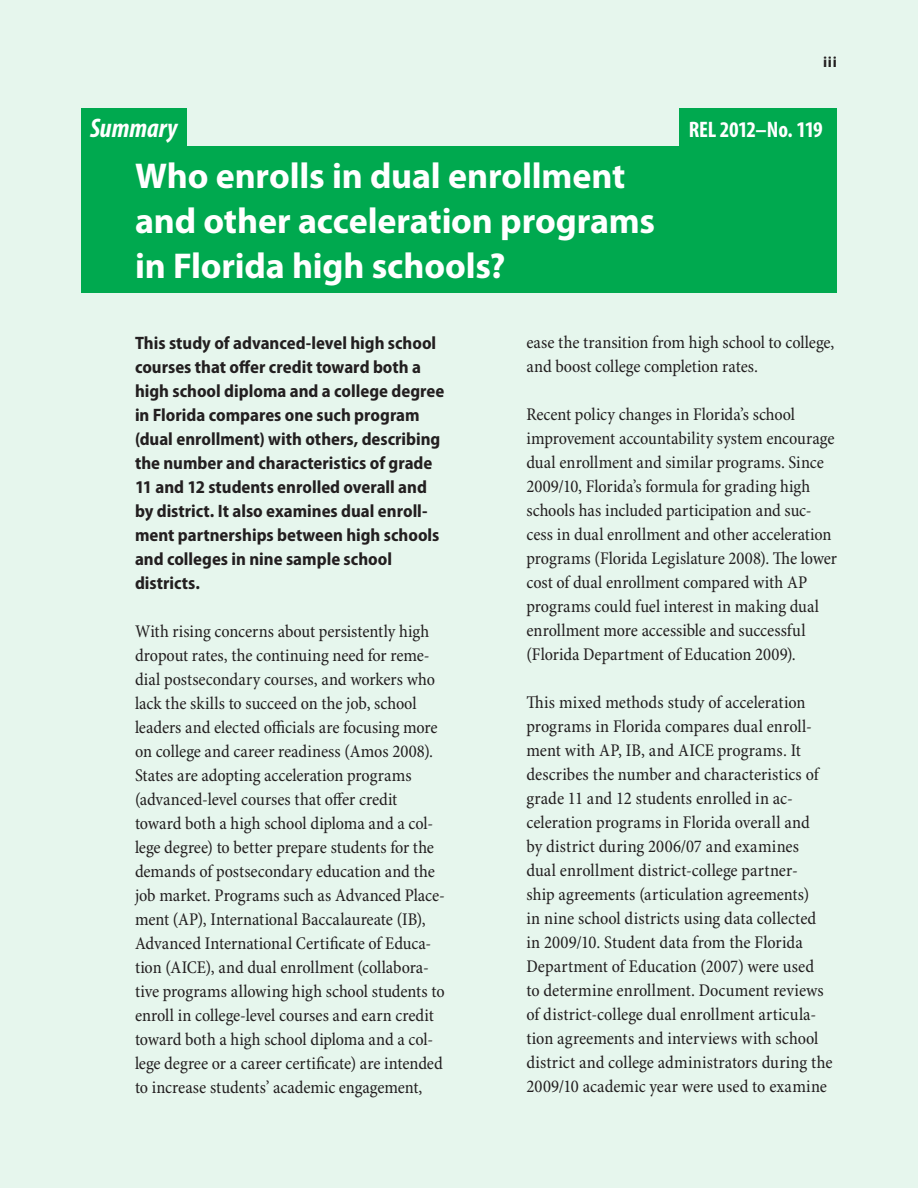
<style>
.page{position:relative;width:918px;height:1188px;background:#e6f6ed}
.page>*{position:absolute;margin:0;border:0;box-sizing:border-box;transform-origin:0 0}
.t1{font:700 36px/45px "Myriad Pro";letter-spacing:-.005em;color:#fff}
.t2{font:italic 700 condensed 27px "Myriad Pro";color:#fff}
.t3{font:700 condensed 22.5px "Myriad Pro";letter-spacing:-.02em;color:#fff}
.t4{font:condensed 18px/24px "Minion Pro";color:#231f20}
.t5{font:700 semi-condensed 18px/24px "Myriad Pro";color:#231f20}
.t6{font:700 15px "Myriad Pro";color:#231f20}
</style>
<div class="page">
<div style="left:81px;top:108px;width:105px;height:38px;background:#00a94f"></div>
<div style="left:81px;top:146px;width:756px;height:147px;background:#00a94f"></div>
<div style="left:680px;top:108px;width:157px;height:38px;background:#00a94f"></div>
<p class="t2" style="left:90px;top:114px;width:89px">Summary</p>
<p class="t1" style="left:135px;top:154px;width:522px">Who enrolls in dual enrollment and other acceleration programs in Florida high schools?</p>
<p class="t6" style="left:823px;top:54px;width:16px">iii</p>
<p class="t3" style="left:689px;top:117px;width:136px">REL 2012–No. 119</p>
<p class="t5" style="left:135px;top:331px;width:311px">This study of advanced-level high school courses that offer credit toward both a high school diploma and a college degree in Florida compares one such program (dual enrollment) with others, describing the number and characteristics of grade 11 and 12 students enrolled overall and by district. It also examines dual enroll&shy;ment partnerships between high schools and colleges in nine sample school districts.</p>
<p class="t4" style="left:135px;top:620px;width:312px">With rising concerns about persistently high dropout rates, the continuing need for reme&shy;dial postsecondary courses, and workers who lack the skills to succeed on the job, school leaders and elected officials are focusing more on college and career readiness (Amos 2008).<br>States are adopting acceleration programs (advanced-level courses that offer credit toward both a high school diploma and a col&shy;lege degree) to better prepare students for the demands of postsecondary education and the job market. Programs such as Advanced Place&shy;ment (AP), International Baccalaureate (IB), Advanced International Certificate of Educa&shy;tion (AICE), and dual enrollment (collabora&shy;tive programs allowing high school students to enroll in college-level courses and earn credit toward both a high school diploma and a col&shy;lege degree or a career certificate) are intended to increase students’ academic engagement,</p>
<p class="t4" style="left:526px;top:331px;width:310px">ease the transition from high school to college, and boost college completion rates.</p>
<p class="t4" style="left:526px;top:403px;width:312px">Recent policy changes in Florida’s school improvement accountability system encourage dual enrollment and similar programs. Since 2009/10, Florida’s formula for grading high schools has included participation and suc&shy;cess in dual enrollment and other acceleration programs (Florida Legislature 2008). The lower cost of dual enrollment compared with AP programs could fuel interest in making dual enrollment more accessible and successful (Florida Department of Education 2009).</p>
<p class="t4" style="left:526px;top:691px;width:308px">This mixed methods study of acceleration programs in Florida compares dual enroll&shy;ment with AP, IB, and AICE programs. It describes the number and characteristics of grade 11 and 12 students enrolled in ac&shy;celeration programs in Florida overall and<br>by district during 2006/07 and examines dual enrollment district-college partner-<br>ship agreements (articulation agreements)<br>in nine school districts using data collected in 2009/10. Student data from the Florida Department of Education (2007) were used<br>to determine enrollment. Document reviews of district-college dual enrollment articula&shy;tion agreements and interviews with school district and college administrators during the 2009/10 academic year were used to examine</p>
</div>
